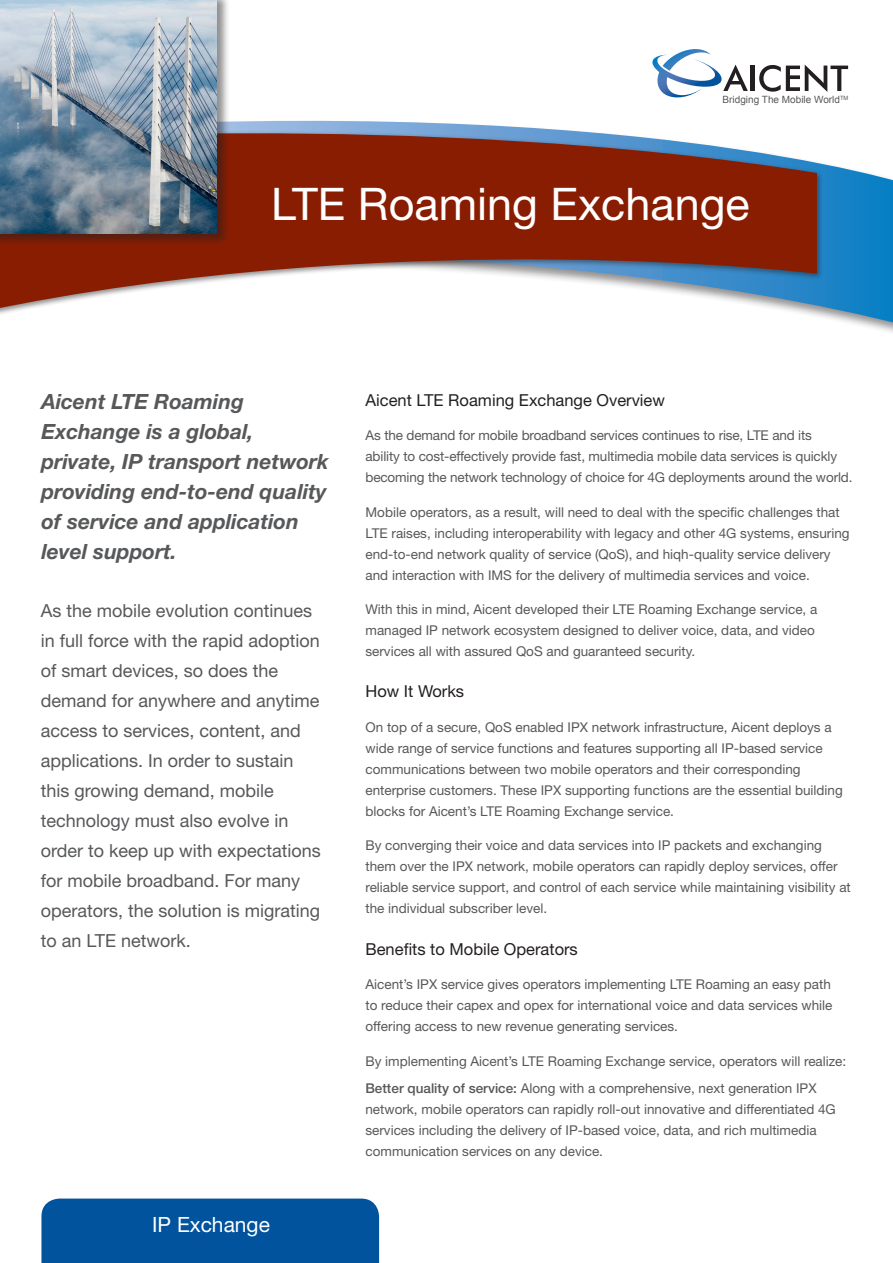
<style>
.page{position:relative;width:893px;height:1263px;background:#fff}
.page>*{position:absolute;margin:0;border:0;box-sizing:border-box;transform-origin:0 0}
.t1{font:45px "Helvetica Neue LT Std";color:#fff}
.Body{font:italic 700 21px/30px "Helvetica Neue LT Std";color:#57585a}
.Body-2{font:21px "Helvetica Neue LT Std";color:#fff}
.Intro_Body{font:18px/30px "Helvetica Neue LT Std";color:#57585a}
.Main_Heading{font:16.5px "Helvetica Neue LT Std";color:#231f20}
.Body-3{font:16.5px "Helvetica Neue LT Std";color:#231f20}
.Body-4{font:13.5px/21px "Helvetica Neue LT Std";color:#57585a}
.t2{font:10.05px "Arial";color:#57585a}
.s1{font-weight:500}
</style>
<div class="page">
<svg style="left:754px;top:86px;width:139px;height:242px"></svg>
<div style="left:0;top:130px;width:823px;height:190px;background:#231f20;opacity:.51"></div>
<svg style="left:0;top:109px;width:817px;height:204px;fill:#891d02"></svg>
<hr style="left:750px;top:66px;width:4px;height:25px;background:#231f20">
<svg style="left:759px;top:65px;width:89px;height:27px"></svg>
<svg style="left:652px;top:49px;width:96px;height:49px"></svg>
<div style="left:0;top:0;width:230px;height:247px;background:#231f20;opacity:.5"></div>
<img style="left:0;top:0;width:217px;height:233px">
<div style="left:41px;top:1198px;width:338px;height:65px;background:#01539e"></div>
<p class="t2" style="left:723px;top:93px;width:127px">Bridging The Mobile World<sup>TM</sup></p>
<p class="t1" style="left:271px;top:177px;width:480px">LTE Roaming Exchange</p>
<p class="Body" style="left:41px;top:386px;width:289px">Aicent LTE Roaming<br>Exchange is a global, private, IP transport network providing end-to-end quality of service and application level support.</p>
<p class="Intro_Body" style="left:41px;top:595px;width:282px">As the mobile evolution continues in full force with the rapid adoption of smart devices, so does the demand for anywhere and anytime access to services, content, and applications. In order to sustain this growing demand, mobile technology must also evolve in order to keep up with expectations for mobile broadband. For many operators, the solution is migrating to an LTE network.</p>
<p class="Body-2" style="left:152px;top:1212px;width:119px">IP Exchange</p>
<p class="Main_Heading" style="left:365px;top:390px;width:301px">Aicent LTE Roaming Exchange Overview</p>
<p class="Body-4" style="left:365px;top:425px;width:488px">As the demand for mobile broadband services continues to rise, LTE and its<br>ability to cost-effectively provide fast, multimedia mobile data services is quickly becoming the network technology of choice for 4G deployments around the world.</p>
<p class="Body-4" style="left:365px;top:501px;width:486px">Mobile operators, as a result, will need to deal with the specific challenges that LTE raises, including interoperability with legacy and other 4G systems, ensuring end-to-end network quality of service (QoS), and hiqh-quality service delivery and interaction with IMS for the delivery of multimedia services and voice.</p>
<p class="Body-4" style="left:365px;top:599px;width:453px">With this in mind, Aicent developed their LTE Roaming Exchange service, a managed IP network ecosystem designed to deliver voice, data, and video services all with assured QoS and guaranteed security.</p>
<p class="Body-3" style="left:365px;top:682px;width:100px">How It Works</p>
<p class="Body-4" style="left:365px;top:716px;width:479px">On top of a secure, QoS enabled IPX network infrastructure, Aicent deploys a wide range of service functions and features supporting all IP-based service communications between two mobile operators and their corresponding enterprise customers. These IPX supporting functions are the essential building blocks for Aicent’s LTE Roaming Exchange service.</p>
<p class="Body-4" style="left:365px;top:835px;width:487px">By converging their voice and data services into IP packets and exchanging them over the IPX network, mobile operators can rapidly deploy services, offer reliable service support, and control of each service while maintaining visibility at the individual subscriber level.</p>
<p class="Main_Heading" style="left:365px;top:939px;width:214px">Benefits to Mobile Operators</p>
<p class="Body-4" style="left:365px;top:974px;width:469px">Aicent’s IPX service gives operators implementing LTE Roaming an easy path to reduce their capex and opex for international voice and data services while offering access to new revenue generating services.</p>
<p class="Body-4" style="left:365px;top:1050px;width:482px">By implementing Aicent’s LTE Roaming Exchange service, operators will realize:</p>
<p class="Body-4" style="left:365px;top:1078px;width:472px"><span class="s1">Better quality of service:</span> Along with a comprehensive, next generation IPX network, mobile operators can rapidly roll-out innovative and differentiated 4G services including the delivery of IP-based voice, data, and rich multimedia communication services on any device.</p>
</div>
